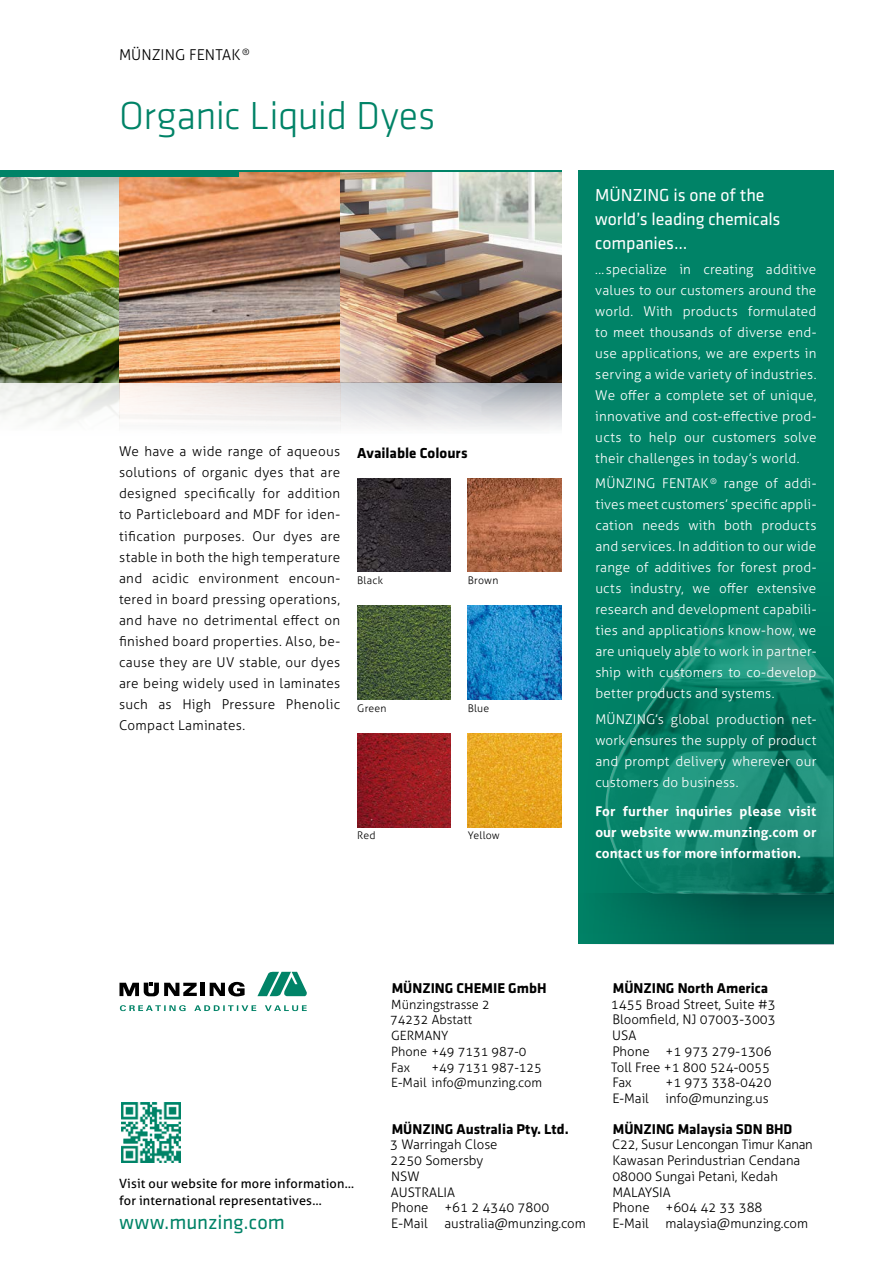
<style>
.page{position:relative;width:893px;height:1263px;background:#fff}
.page>*{position:absolute;margin:0;border:0;box-sizing:border-box;transform-origin:0 0}
.t1{font:300 40.5px "Klavika";letter-spacing:-.015em;color:#008367}
.t2{font:20.7px "Klavika";color:#008367}
.t3{font:18px/24px "Klavika";letter-spacing:-.01em;color:#fff}
.t4{font:700 15px "Klavika";color:#000}
.t5{font:300 15px "Aller";letter-spacing:.005em;color:#000}
.t6{font:700 14.7px "Klavika";color:#000}
.t7{font:300 13.5px/21px "Aller";letter-spacing:.015em;color:#fff;text-align:justify}
.t8{font:300 13.5px/21px "Aller";letter-spacing:.02em;color:#000;text-align:justify}
.t9{font:700 13.5px/21px "Aller";letter-spacing:.01em;color:#fff;text-align:justify}
.t10{font:300 13.2px/15.8px "Aller";color:#000}
.t11{font:300 12.75px/15.8px "Aller";color:#000}
.t12{font:12.75px/16.8px "Aller";letter-spacing:.01em;color:#000}
.t13{font:300 10.5px "Aller";letter-spacing:.02em;color:#000}
</style>
<div class="page">
<div style="left:578px;top:170px;width:255px;height:774px;background:#008367"></div>
<svg style="left:603px;top:893px;width:230px;height:51px"></svg>
<img style="left:605px;top:614px;width:228px;height:281px">
<img style="left:0;top:176px;width:119px;height:207px">
<img style="left:340px;top:172px;width:221px;height:211px">
<img style="left:119px;top:172px;width:221px;height:211px">
<div style="left:0;top:170px;width:238px;height:6px;background:#008367"></div>
<hr style="left:0;top:170px;width:561px;height:2px;background:#008367">
<img style="left:468px;top:478px;width:93px;height:94px">
<img style="left:468px;top:606px;width:93px;height:93px">
<img style="left:468px;top:733px;width:93px;height:94px">
<img style="left:357px;top:478px;width:94px;height:94px">
<img style="left:357px;top:606px;width:94px;height:93px">
<img style="left:357px;top:733px;width:94px;height:94px">
<svg style="left:119px;top:972px;width:188px;height:39px"></svg>
<svg style="left:121px;top:1102px;width:60px;height:61px"></svg>
<img style="left:121px;top:1103px;width:60px;height:59px">
<svg style="left:0;top:383px;width:561px;height:47px"></svg>
<p class="t5" style="left:119px;top:45px;width:132px">MÜNZING FENTAK <sup>®</sup></p>
<h1 class="t1" style="left:119px;top:94px;width:318px">Organic Liquid Dyes</h1>
<p class="t8" style="left:119px;top:441px;width:223px">We have a wide range of aqueous solutions of organic dyes that are designed specifically for addition to Particleboard and MDF for iden&shy;tification purposes. Our dyes are stable in both the high temperature and acidic environment encoun&shy;tered in board pressing operations, and have no detrimental effect on finished board properties. Also, be&shy;cause they are UV stable, our dyes are being widely used in laminates such as High Pressure Phenolic Compact Laminates.</p>
<p class="t4" style="left:357px;top:445px;width:112px">Available Colours</p>
<p class="t13" style="left:357px;top:574px;width:27px">Black</p>
<p class="t13" style="left:468px;top:574px;width:32px">Brown</p>
<p class="t13" style="left:468px;top:701px;width:23px">Blue</p>
<p class="t13" style="left:357px;top:701px;width:31px">Green</p>
<p class="t13" style="left:357px;top:829px;width:20px">Red</p>
<p class="t13" style="left:468px;top:829px;width:34px">Yellow</p>
<h3 class="t3" style="left:595px;top:183px;width:187px">MÜNZING is one of the world’s leading chemicals companies...</h3>
<p class="t7" style="left:595px;top:259px;width:223px">... specialize in creating additive values to our customers around the world. With products formulated to meet thousands of diverse end&shy;use applications, we are experts in serving a wide variety of industries.<br>We offer a complete set of unique, innovative and cost-effective prod&shy;ucts to help our customers solve their challenges in today’s world.</p>
<p class="t7" style="left:595px;top:473px;width:223px">MÜNZING FENTAK <sup>®</sup> range of addi&shy;tives meet customers’ specific appli&shy;cation needs with both products and services. In addition to our wide range of additives for forest prod&shy;ucts industry, we offer extensive research and development capabili&shy;ties and applications know-how, we are uniquely able to work in partner&shy;ship with customers to co-develop better products and systems.</p>
<p class="t7" style="left:595px;top:708px;width:223px">MÜNZING’s global production net&shy;work ensures the supply of product and prompt delivery wherever our customers do business.</p>
<p class="t9" style="left:595px;top:801px;width:223px">For further inquiries please visit our website www.munzing.com or contact us for more information.</p>
<p class="t12" style="left:119px;top:1175px;width:237px">Visit our website for more information… for international representatives…</p>
<h2 class="t2" style="left:119px;top:1211px;width:167px">www.munzing.com</h2>
<p class="t6" style="left:392px;top:980px;width:156px">MÜNZING CHEMIE GmbH</p>
<p class="t11" style="left:390px;top:996px;width:138px">Münzingstrasse 2<br>74232 Abstatt<br>GERMANY<br>Phone +49 7131 987-0<br>Fax</p>
<p class="t11" style="left:391px;top:1059px;width:152px;text-align:right">+49 7131 987-125<br>E-Mail info@munzing.com</p>
<p class="t6" style="left:392px;top:1121px;width:178px">MÜNZING Australia Pty. Ltd.</p>
<p class="t10" style="left:390px;top:1137px;width:161px">3 Warringah Close<br>2250 Somersby<br>NSW<br>AUSTRALIA<br>Phone +61 2 4340 7800<br>E-Mail</p>
<p class="t10" style="left:444px;top:1215px;width:143px">australia@munzing.com</p>
<p class="t6" style="left:613px;top:980px;width:157px">MÜNZING North America</p>
<p class="t10" style="left:611px;top:996px;width:166px">1455 Broad Street, Suite #3<br>Bloomfield, NJ 07003-3003<br>USA<br>Phone +1 973 279-1306<br>Toll Free +1 800 524-0055<br>Fax</p>
<p class="t10" style="left:665px;top:1075px;width:108px">+1 973 338-0420</p>
<p class="t10" style="left:612px;top:1090px;width:38px">E-Mail</p>
<p class="t10" style="left:665px;top:1090px;width:105px">info@munzing.us</p>
<p class="t6" style="left:613px;top:1121px;width:181px">MÜNZING Malaysia SDN BHD</p>
<p class="t10" style="left:612px;top:1137px;width:202px">C22, Susur Lencongan Timur Kanan<br>Kawasan Perindustrian Cendana<br>08000 Sungai Petani, Kedah<br>MALAYSIA<br>Phone +604 42 33 388<br>E-Mail</p>
<p class="t10" style="left:665px;top:1215px;width:144px">malaysia@munzing.com</p>
</div>
